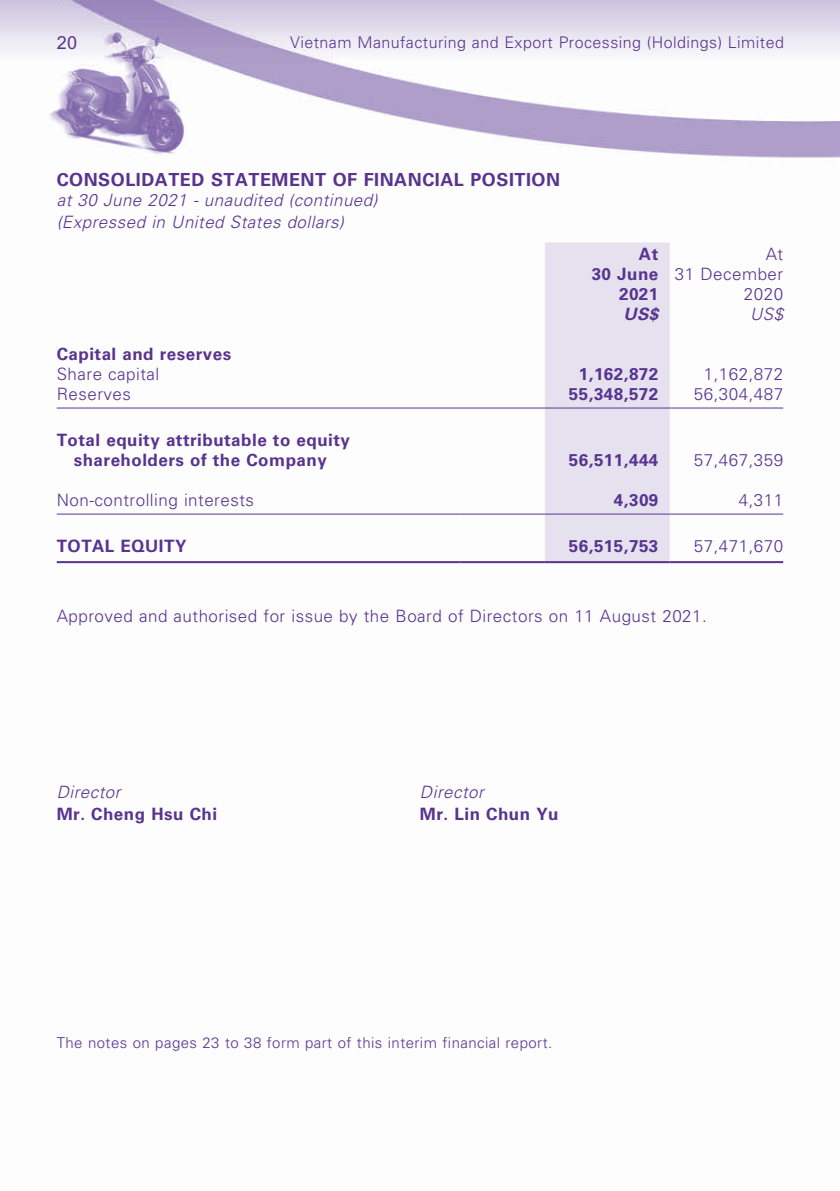
<style>
.page{position:relative;width:840px;height:1191px;background:#fff}
.page>*{position:absolute;margin:0;border:0;box-sizing:border-box;transform-origin:0 0}
.t1{font:700 18px "Univers LT Std";letter-spacing:.03em;color:#58348f}
.t2{font:700 18px "M Hei HK";color:#58348f}
.t3{font:300 17px/20px "Univers LT Std";letter-spacing:.03em;color:#58348f;text-align:right}
.t4{font:700 17px/20px "Univers LT Std";letter-spacing:.03em;color:#58348f;text-align:right}
.t5{font:italic 300 17px/22px "Univers LT Std";letter-spacing:.03em;color:#58348f}
.t6{font:italic 700 17px "Univers LT Std";color:#58348f}
.t7{font:300 16px "Univers LT Std";letter-spacing:.03em;color:#58348f}
.t8{font:300 15px "Univers LT Std";letter-spacing:.03em;color:#58348f}
</style>
<div class="page">
<img style="left:0;top:0;width:839px;height:564px">
<div style="left:544px;top:242px;width:125px;height:319px;background:#e6e1ef"></div>
<hr style="left:57px;top:407px;width:402px;height:1px;background:#58348f">
<hr style="left:459px;top:407px;width:85px;height:1px;background:#58348f">
<hr style="left:544px;top:407px;width:125px;height:1px;background:#58348f">
<hr style="left:669px;top:407px;width:113px;height:1px;background:#58348f">
<hr style="left:57px;top:513px;width:402px;height:1px;background:#58348f">
<hr style="left:459px;top:513px;width:85px;height:1px;background:#58348f">
<hr style="left:544px;top:513px;width:125px;height:1px;background:#58348f">
<hr style="left:669px;top:513px;width:113px;height:1px;background:#58348f">
<hr style="left:57px;top:561px;width:402px;height:2px;background:#58348f">
<hr style="left:459px;top:561px;width:85px;height:2px;background:#58348f">
<hr style="left:544px;top:561px;width:125px;height:2px;background:#58348f">
<hr style="left:669px;top:561px;width:113px;height:2px;background:#58348f">
<p class="t2" style="left:57px;top:29px;width:22px">20</p>
<p class="t7" style="left:290px;top:33px;width:495px">Vietnam Manufacturing and Export Processing (Holdings) Limited</p>
<p class="t1" style="left:57px;top:169px;width:504px">CONSOLIDATED STATEMENT OF FINANCIAL POSITION</p>
<p class="t5" style="left:57px;top:189px;width:322px">at 30 June 2021 - unaudited (continued) (Expressed in United States dollars)</p>
<p class="t4" style="left:591px;top:244px;width:68px">At<br>30 June<br>2021</p>
<p class="t3" style="left:674px;top:244px;width:110px">At<br>31 December<br>2020</p>
<p class="t6" style="left:623px;top:303px;width:36px">US$</p>
<p class="t5" style="left:749px;top:303px;width:35px">US$</p>
<p class="t4" style="left:57px;top:344px;width:176px">Capital and reserves</p>
<p class="t3" style="left:57px;top:364px;width:104px">Share capital</p>
<p class="t4" style="left:578px;top:364px;width:81px">1,162,872</p>
<p class="t3" style="left:703px;top:364px;width:81px">1,162,872</p>
<p class="t3" style="left:57px;top:384px;width:76px">Reserves</p>
<p class="t4" style="left:568px;top:384px;width:91px">55,348,572</p>
<p class="t3" style="left:693px;top:384px;width:91px">56,304,487</p>
<p class="t4" style="left:57px;top:430px;width:295px;text-align:center">Total equity attributable to equity shareholders of the Company</p>
<p class="t4" style="left:568px;top:450px;width:91px">56,511,444</p>
<p class="t3" style="left:693px;top:450px;width:91px">57,467,359</p>
<p class="t3" style="left:57px;top:490px;width:199px">Non-controlling interests</p>
<p class="t4" style="left:613px;top:490px;width:46px">4,309</p>
<p class="t3" style="left:738px;top:490px;width:46px">4,311</p>
<p class="t4" style="left:57px;top:536px;width:131px">TOTAL EQUITY</p>
<p class="t4" style="left:568px;top:536px;width:91px">56,515,753</p>
<p class="t3" style="left:693px;top:536px;width:91px">57,471,670</p>
<p class="t3" style="left:57px;top:606px;width:651px">Approved and authorised for issue by the Board of Directors on 11 August 2021.</p>
<p class="t5" style="left:57px;top:781px;width:65px">Director</p>
<p class="t5" style="left:420px;top:781px;width:65px">Director</p>
<p class="t4" style="left:57px;top:804px;width:162px">Mr. Cheng Hsu Chi</p>
<p class="t4" style="left:420px;top:804px;width:140px">Mr. Lin Chun Yu</p>
<p class="t8" style="left:57px;top:1034px;width:496px">The notes on pages 23 to 38 form part of this interim financial report.</p>
</div>
